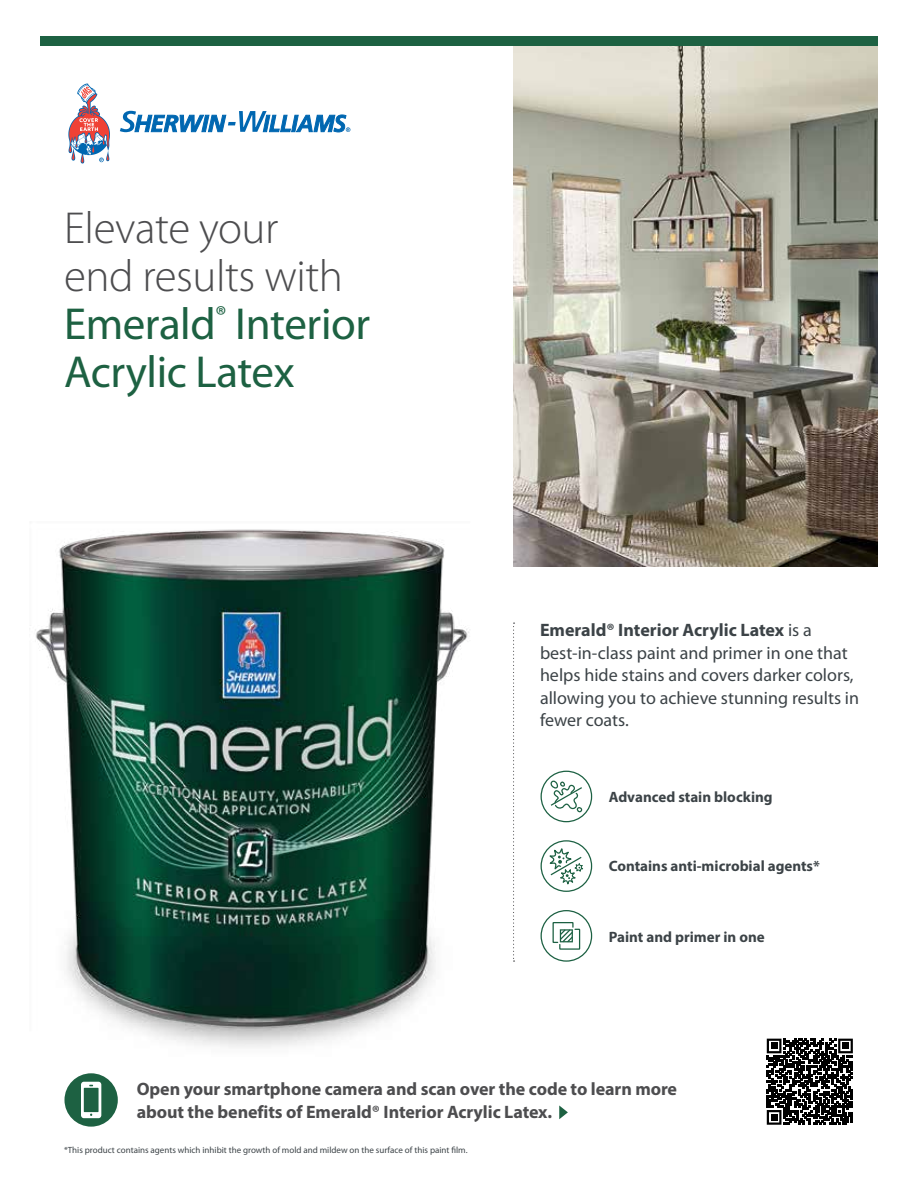
<style>
.page{position:relative;width:918px;height:1188px;background:#fff}
.page>*{position:absolute;margin:0;border:0;box-sizing:border-box;transform-origin:0 0}
.h1_-_Front{font:45px/48px "Myriad Pro";letter-spacing:-.01em;color:#1d6142}
.H2_-_Front{font:18px/22.5px "Myriad Pro";color:#3c4347}
.CTA{font:700 18px/22.5px "Myriad Pro";letter-spacing:-.005em;color:#4d4d4f}
.BC_-_Front{font:700 15px "Myriad Pro";color:#3c4347}
.t1{font:9px "Myriad Pro";color:#3c4347}
.s1{font-weight:300;color:#4d4d4f}
.s2{font-weight:700}
</style>
<div class="page">
<svg style="left:559px;top:1105px;width:9px;height:14px"></svg>
<svg style="left:120px;top:110px;width:230px;height:23px"></svg>
<svg style="left:68px;top:84px;width:42px;height:80px"></svg>
<img style="left:514px;top:46px;width:364px;height:521px">
<img style="left:30px;top:529px;width:439px;height:562px">
<div style="left:541px;top:771px;width:51px;height:51px;border:1px solid #1d6143;border-radius:50%"></div>
<svg style="left:550px;top:780px;width:33px;height:33px"></svg>
<div style="left:541px;top:840px;width:51px;height:52px;border:1px solid #1d6143;border-radius:50%"></div>
<svg style="left:546px;top:845px;width:39px;height:47px"></svg>
<div style="left:541px;top:910px;width:51px;height:52px;border:1px solid #1c6042;border-radius:50%"></div>
<svg style="left:552px;top:922px;width:29px;height:28px"></svg>
<div style="left:64px;top:1073px;width:54px;height:54px;background:#1d6142;border-radius:50%"></div>
<svg style="left:81px;top:1082px;width:20px;height:36px"></svg>
<svg style="left:767px;top:1039px;width:86px;height:86px"></svg>
<div style="left:842px;top:1043px;width:7px;height:6px;background:#000"></div>
<div style="left:771px;top:1114px;width:6px;height:7px;background:#000"></div>
<svg style="left:513px;top:623px;width:2px;height:339px"></svg>
<div style="left:40px;top:37px;width:838px;height:9px;background:#1d6142"></div>
<p class="h1_-_Front" style="left:64px;top:205px;width:307px"><span class="s1">Elevate your<br>end results with<br></span>Emerald<sup>®</sup> Interior<br>Acrylic Latex</p>
<p class="H2_-_Front" style="left:540px;top:619px;width:321px"><span class="s2">Emerald® Interior Acrylic Latex</span> is a best-in-class paint and primer in one that helps hide stains and covers darker colors, allowing you to achieve stunning results in fewer coats.</p>
<p class="BC_-_Front" style="left:609px;top:787px;width:165px">Advanced stain blocking</p>
<p class="BC_-_Front" style="left:609px;top:856px;width:213px">Contains anti-microbial agents*</p>
<p class="BC_-_Front" style="left:609px;top:927px;width:158px">Paint and primer in one</p>
<p class="CTA" style="left:137px;top:1077px;width:542px">Open your smartphone camera and scan over the code to learn more about the benefits of Emerald® Interior Acrylic Latex.</p>
<p class="t1" style="left:64px;top:1145px;width:405px">*This product contains agents which inhibit the growth of mold and mildew on the surface of this paint film.</p>
</div>
